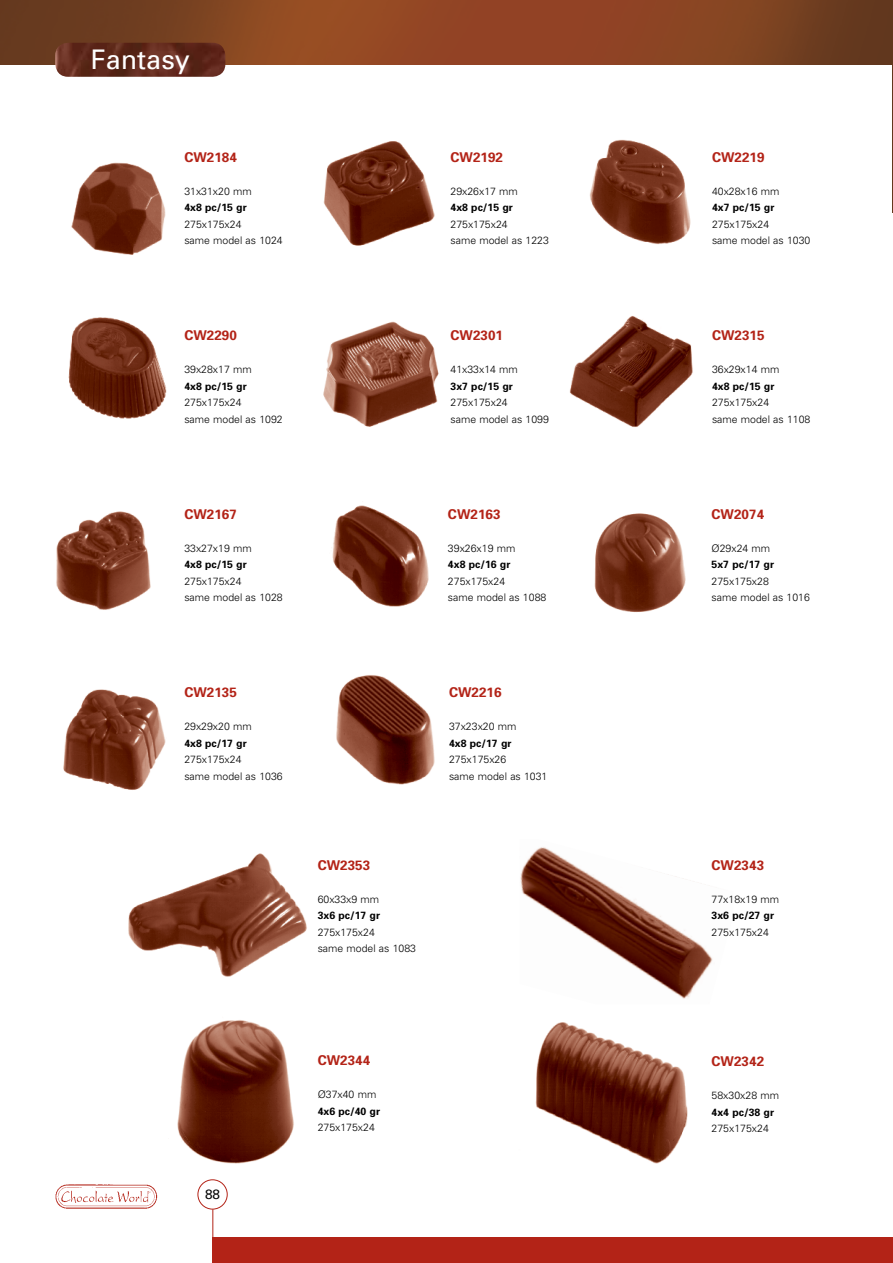
<style>
.page{position:relative;width:893px;height:1263px;background:#fff}
.page>*{position:absolute;margin:0;border:0;box-sizing:border-box;transform-origin:0 0}
.t1{font:27px "Univers";color:#fff}
.t2{font:700 13.5px "Univers";color:#b32317}
.t3{font:13.5px "Univers";color:#000}
.t4{font:300 10.5px/16.5px "Univers";color:#000}
.t5{font:700 10.5px "Univers";color:#000}
</style>
<div class="page">
<img style="left:0;top:0;width:892px;height:64px">
<div style="left:198px;top:1179px;width:29px;height:30px;border:1px solid #b32317;border-radius:50%"></div>
<hr style="left:213px;top:1209px;width:1px;height:54px;background:#b32317">
<img style="left:55px;top:1184px;width:103px;height:25px">
<img style="left:55px;top:43px;width:170px;height:34px">
<img style="left:892px;top:0;width:1px;height:213px">
<div style="left:213px;top:1238px;width:680px;height:25px;background:#b32317"></div>
<img style="left:332px;top:505px;width:97px;height:102px">
<img style="left:594px;top:513px;width:92px;height:100px">
<img style="left:63px;top:689px;width:103px;height:101px">
<img style="left:336px;top:675px;width:99px;height:110px">
<img style="left:128px;top:853px;width:179px;height:124px">
<img style="left:177px;top:1020px;width:117px;height:144px">
<img style="left:535px;top:1022px;width:153px;height:142px">
<img style="left:520px;top:847px;width:193px;height:152px">
<img style="left:56px;top:511px;width:95px;height:99px">
<img style="left:71px;top:162px;width:95px;height:93px">
<img style="left:323px;top:141px;width:112px;height:105px">
<img style="left:589px;top:139px;width:102px;height:105px">
<img style="left:68px;top:317px;width:99px;height:102px">
<img style="left:323px;top:321px;width:116px;height:106px">
<img style="left:569px;top:316px;width:124px;height:111px">
<h1 class="t1" style="left:91px;top:43px;width:101px">Fantasy</h1>
<p class="t2" style="left:184px;top:148px;width:54px">CW2184</p>
<p class="t4" style="left:184px;top:182px;width:69px">31x31x20 mm</p>
<p class="t5" style="left:184px;top:201px;width:64px">4x8 pc/15 gr</p>
<p class="t4" style="left:184px;top:215px;width:100px">275x175x24<br>same model as 1024</p>
<p class="t2" style="left:184px;top:327px;width:54px">CW2290</p>
<p class="t4" style="left:184px;top:361px;width:69px">39x28x17 mm</p>
<p class="t5" style="left:184px;top:379px;width:64px">4x8 pc/15 gr</p>
<p class="t4" style="left:184px;top:394px;width:100px">275x175x24<br>same model as 1092</p>
<p class="t2" style="left:184px;top:505px;width:54px">CW2167</p>
<p class="t4" style="left:184px;top:540px;width:69px">33x27x19 mm</p>
<p class="t5" style="left:184px;top:558px;width:64px">4x8 pc/15 gr</p>
<p class="t4" style="left:184px;top:573px;width:100px">275x175x24<br>same model as 1028</p>
<p class="t2" style="left:184px;top:684px;width:54px">CW2135</p>
<p class="t4" style="left:184px;top:718px;width:69px">29x29x20 mm</p>
<p class="t5" style="left:184px;top:736px;width:64px">4x8 pc/17 gr</p>
<p class="t4" style="left:184px;top:751px;width:100px">275x175x24<br>same model as 1036</p>
<p class="t2" style="left:450px;top:148px;width:54px">CW2192</p>
<p class="t4" style="left:450px;top:182px;width:69px">29x26x17 mm</p>
<p class="t5" style="left:450px;top:201px;width:64px">4x8 pc/15 gr</p>
<p class="t4" style="left:450px;top:215px;width:100px">275x175x24<br>same model as 1223</p>
<p class="t2" style="left:450px;top:327px;width:54px">CW2301</p>
<p class="t4" style="left:450px;top:361px;width:69px">41x33x14 mm</p>
<p class="t5" style="left:450px;top:379px;width:64px">3x7 pc/15 gr</p>
<p class="t4" style="left:450px;top:394px;width:100px">275x175x24<br>same model as 1099</p>
<p class="t2" style="left:448px;top:505px;width:54px">CW2163</p>
<p class="t4" style="left:448px;top:540px;width:69px">39x26x19 mm</p>
<p class="t5" style="left:448px;top:558px;width:64px">4x8 pc/16 gr</p>
<p class="t4" style="left:448px;top:573px;width:100px">275x175x24<br>same model as 1088</p>
<p class="t2" style="left:318px;top:856px;width:54px">CW2353</p>
<p class="t4" style="left:318px;top:890px;width:63px">60x33x9 mm</p>
<p class="t5" style="left:318px;top:909px;width:64px">3x6 pc/17 gr</p>
<p class="t4" style="left:318px;top:923px;width:100px">275x175x24<br>same model as 1083</p>
<p class="t2" style="left:449px;top:684px;width:54px">CW2216</p>
<p class="t4" style="left:449px;top:718px;width:69px">37x23x20 mm</p>
<p class="t5" style="left:449px;top:736px;width:64px">4x8 pc/17 gr</p>
<p class="t4" style="left:449px;top:751px;width:100px">275x175x26<br>same model as 1031</p>
<p class="t3" style="left:205px;top:1185px;width:17px">88</p>
<p class="t2" style="left:318px;top:1052px;width:54px">CW2344</p>
<p class="t4" style="left:318px;top:1086px;width:60px">Ø37x40 mm</p>
<p class="t5" style="left:318px;top:1104px;width:64px">4x6 pc/40 gr</p>
<p class="t4" style="left:318px;top:1119px;width:59px">275x175x24</p>
<p class="t2" style="left:712px;top:148px;width:54px">CW2219</p>
<p class="t4" style="left:712px;top:182px;width:69px">40x28x16 mm</p>
<p class="t5" style="left:712px;top:201px;width:64px">4x7 pc/15 gr</p>
<p class="t4" style="left:712px;top:215px;width:100px">275x175x24<br>same model as 1030</p>
<p class="t2" style="left:712px;top:327px;width:54px">CW2315</p>
<p class="t4" style="left:712px;top:361px;width:69px">36x29x14 mm</p>
<p class="t5" style="left:712px;top:379px;width:64px">4x8 pc/15 gr</p>
<p class="t4" style="left:712px;top:394px;width:100px">275x175x24<br>same model as 1108</p>
<p class="t2" style="left:712px;top:505px;width:54px">CW2074</p>
<p class="t4" style="left:712px;top:540px;width:60px">Ø29x24 mm</p>
<p class="t5" style="left:712px;top:558px;width:64px">5x7 pc/17 gr</p>
<p class="t4" style="left:712px;top:573px;width:100px">275x175x28<br>same model as 1016</p>
<p class="t2" style="left:712px;top:856px;width:54px">CW2343</p>
<p class="t4" style="left:712px;top:891px;width:69px">77x18x19 mm</p>
<p class="t5" style="left:712px;top:909px;width:64px">3x6 pc/27 gr</p>
<p class="t4" style="left:712px;top:924px;width:59px">275x175x24</p>
<p class="t2" style="left:712px;top:1053px;width:54px">CW2342</p>
<p class="t4" style="left:712px;top:1087px;width:69px">58x30x28 mm</p>
<p class="t5" style="left:712px;top:1105px;width:64px">4x4 pc/38 gr</p>
<p class="t4" style="left:712px;top:1120px;width:59px">275x175x24</p>
</div>
